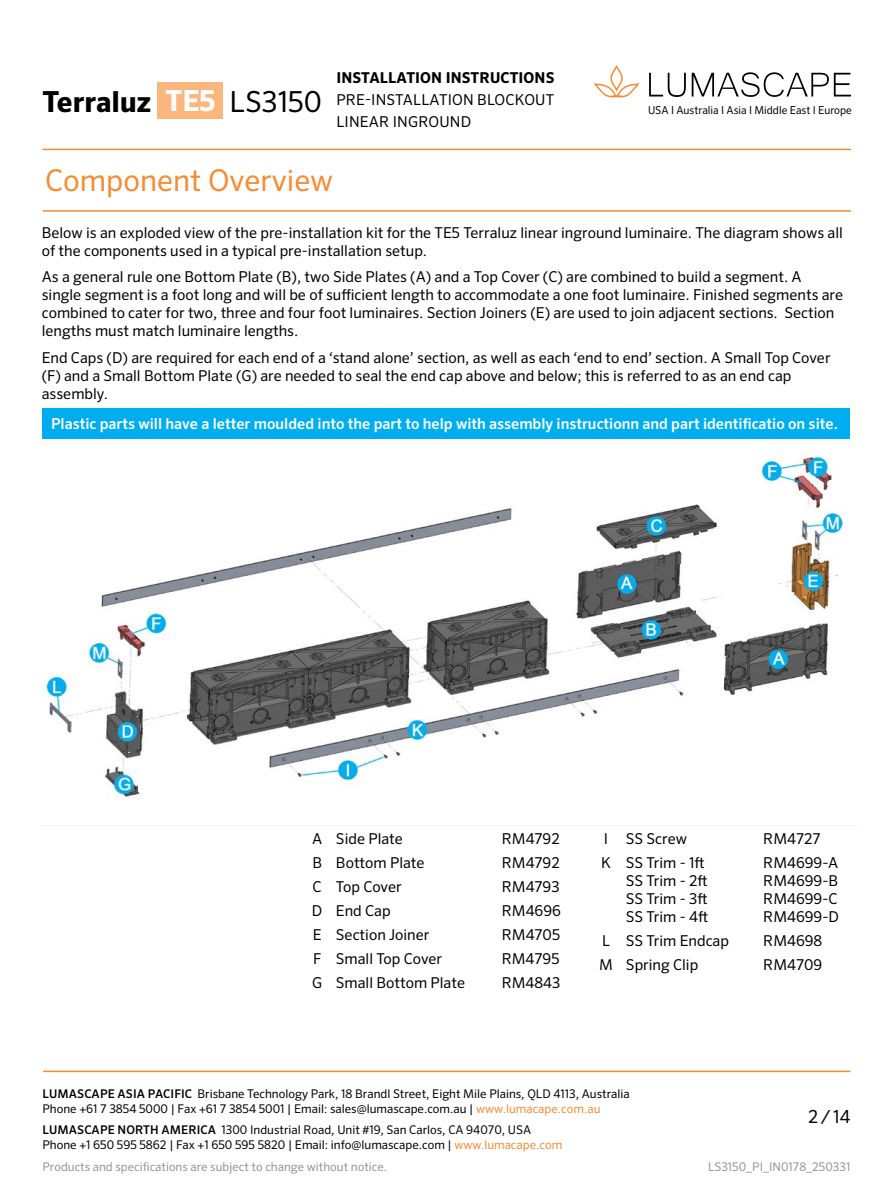
<style>
.page{position:relative;width:893px;height:1191px;background:#fff}
.page>*{position:absolute;margin:0;border:0;box-sizing:border-box;transform-origin:0 0}
.t1{font:30px "Sero Pro";color:#f68b33}
.t2{font:700 28.95px "Sero Pro";color:#000}
.t3{font:18px "Sero Pro";color:#000}
.t4{font:500 15.15px "Sero Pro";color:#fff}
.t5{font:15px/18px "Sero Pro";color:#000}
.t6{font:700 15px "Sero Pro";letter-spacing:.01em;color:#000}
.t7{font:12px/15px "Sero Pro";color:#000}
.t8{font:12px "Sero Pro";color:#939598}
.t9{font:10.95px "Sero Pro";color:#000}
.s1{color:#fff}
.s2{font-weight:400}
.s3{font-weight:500}
.s4{color:#f68b33}
</style>
<div class="page">
<hr style="left:42px;top:149px;width:809px;height:1px;background:#f68b33">
<hr style="left:43px;top:1070px;width:807px;height:2px;background:#f68b33">
<svg style="left:593px;top:65px;width:47px;height:33px"></svg>
<svg style="left:649px;top:73px;width:37px;height:24px"></svg>
<svg style="left:692px;top:72px;width:159px;height:25px"></svg>
<div style="left:158px;top:82px;width:65px;height:36px;background:#fbb67e"></div>
<hr style="left:43px;top:210px;width:808px;height:2px;background:#f68b33">
<img style="left:46px;top:453px;width:798px;height:344px">
<div style="left:43px;top:408px;width:807px;height:31px;background:#00aeef"></div>
<h2 class="t2" style="left:42px;top:84px;width:281px">Terraluz <span class="s1">TE5</span> <span class="s2">LS3150</span></h2>
<p class="t6" style="left:336px;top:68px;width:220px">INSTALLATION INSTRUCTIONS</p>
<p class="t5" style="left:336px;top:88px;width:219px;line-height:22.2px">PRE-INSTALLATION BLOCKOUT<br>LINEAR INGROUND</p>
<p class="t9" style="left:648px;top:103px;width:205px">USA I Australia I Asia I Middle East I Europe</p>
<h1 class="t1" style="left:45px;top:162px;width:289px">Component Overview</h1>
<p class="t5" style="left:42px;top:223px;width:803px">Below is an exploded view of the pre-installation kit for the TE5 Terraluz linear inground luminaire. The diagram shows all of the components used in a typical pre-installation setup.</p>
<p class="t5" style="left:42px;top:268px;width:803px">As a general rule one Bottom Plate (B), two Side Plates (A) and a Top Cover (C) are combined to build a segment. A single segment is a foot long and will be of sufficient length to accommodate a one foot luminaire. Finished segments are combined to cater for two, three and four foot luminaires. Section Joiners (E) are used to join adjacent sections. Section lengths must match luminaire lengths.</p>
<p class="t5" style="left:42px;top:348px;width:790px">End Caps (D) are required for each end of a ‘stand alone’ section, as well as each ‘end to end’ section. A Small Top Cover (F) and a Small Bottom Plate (G) are needed to seal the end cap above and below; this is referred to as an end cap assembly.</p>
<p class="t4" style="left:51px;top:414px;width:789px">Plastic parts will have a letter moulded into the part to help with assembly instructionn and part identificatio on site.</p>
<p class="t5" style="left:312px;top:830px;width:92px">A Side Plate</p>
<p class="t5" style="left:502px;top:830px;width:60px">RM4792</p>
<p class="t5" style="left:312px;top:854px;width:114px">B Bottom Plate</p>
<p class="t5" style="left:502px;top:854px;width:60px">RM4792</p>
<p class="t5" style="left:313px;top:877px;width:90px">C Top Cover</p>
<p class="t5" style="left:502px;top:877px;width:59px">RM4793</p>
<p class="t5" style="left:312px;top:901px;width:80px">D End Cap</p>
<p class="t5" style="left:502px;top:901px;width:61px">RM4696</p>
<p class="t5" style="left:313px;top:925px;width:118px">E Section Joiner</p>
<p class="t5" style="left:502px;top:925px;width:60px">RM4705</p>
<p class="t5" style="left:313px;top:949px;width:131px">F Small Top Cover</p>
<p class="t5" style="left:502px;top:949px;width:59px">RM4795</p>
<p class="t5" style="left:312px;top:973px;width:155px">G Small Bottom Plate</p>
<p class="t5" style="left:502px;top:973px;width:60px">RM4843</p>
<p class="t5" style="left:604px;top:830px;width:85px">I SS Screw</p>
<p class="t5" style="left:763px;top:830px;width:59px">RM4727</p>
<p class="t5" style="left:626px;top:854px;width:84px;text-indent:-25px">K SS Trim - 1ft<br>SS Trim - 2ft<br>SS Trim - 3ft<br>SS Trim - 4ft</p>
<p class="t5" style="left:763px;top:854px;width:77px;text-align:justify">RM4699-A RM4699-B RM4699-C RM4699-D</p>
<p class="t5" style="left:602px;top:931px;width:128px">L SS Trim Endcap</p>
<p class="t5" style="left:763px;top:931px;width:61px">RM4698</p>
<p class="t5" style="left:599px;top:955px;width:101px">M Spring Clip</p>
<p class="t5" style="left:763px;top:955px;width:61px">RM4709</p>
<p class="t7" style="left:43px;top:1086px;width:589px"><span class="s3">LUMASCAPE ASIA PACIFIC</span> Brisbane Technology Park, 18 Brandl Street, Eight Mile Plains, QLD 4113, Australia<br>Phone +61 7 3854 5000 | Fax +61 7 3854 5001 | Email: sales@lumascape.com.au | <span class="s4">www.lumacape.com.au</span></p>
<p class="t7" style="left:43px;top:1122px;width:521px"><span class="s3">LUMASCAPE NORTH AMERICA</span> 1300 Industrial Road, Unit #19, San Carlos, CA 94070, USA<br>Phone +1 650 595 5862 | Fax +1 650 595 5820 | Email: info@lumascape.com | <span class="s4">www.lumacape.com</span></p>
<p class="t8" style="left:43px;top:1159px;width:346px">Products and specifications are subject to change without notice.</p>
<p class="t3" style="left:808px;top:1105px;width:44px">2/14</p>
<p class="t8" style="left:708px;top:1159px;width:144px">LS3150_PI_IN0178_250331</p>
</div>
